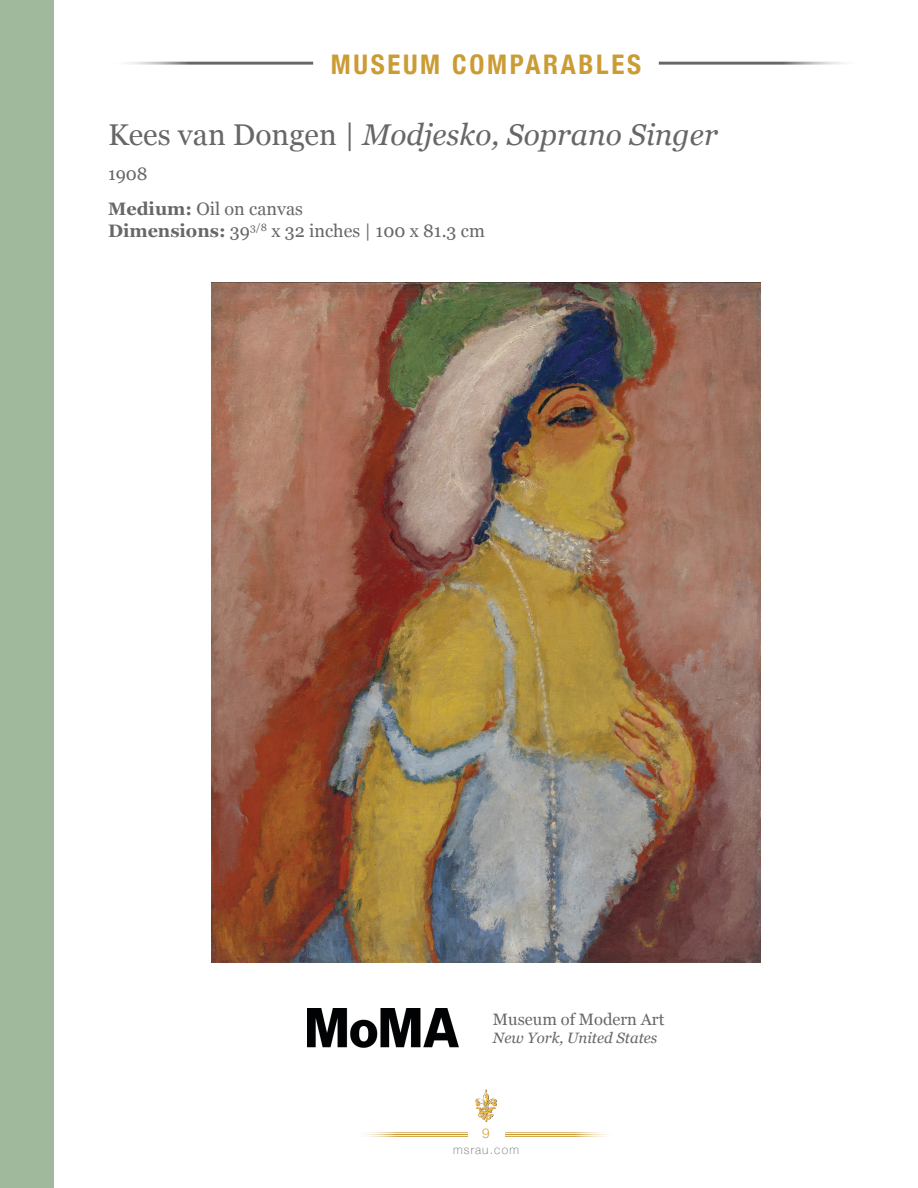
<style>
.page{position:relative;width:918px;height:1188px;background:#fff}
.page>*{position:absolute;margin:0;border:0;box-sizing:border-box;transform-origin:0 0}
.t1{font:italic 30px "Georgia";color:#666767}
.t2{font:700 condensed 27px "Helvetica Neue";letter-spacing:.1em;color:#cb9c35}
.t3{font:18px "Georgia";color:#666767}
.t4{font:16.5px "Georgia";color:#666767}
.t5{font:italic 15px "Georgia";color:#666767}
.t6{font:300 13.5px "Helvetica Neue";color:#cb9c35}
.t7{font:100 12px "Helvetica Neue";letter-spacing:.1em;color:#666767}
.s1{font-style:normal}
.s2{font-weight:700}
</style>
<div class="page">
<svg style="left:378px;top:1133px;width:215px;height:3px"></svg>
<hr style="left:357px;top:1132px;width:258px;height:1px;background:#cb9c35">
<hr style="left:357px;top:1134px;width:258px;height:1px;background:#cb9c35">
<hr style="left:357px;top:1136px;width:258px;height:1px;background:#cb9c35">
<div style="left:468px;top:1124px;width:36px;height:15px;background:#fff"></div>
<img style="left:475px;top:1089px;width:22px;height:32px">
<div style="left:0;top:0;width:54px;height:1188px;background:#a0b99c"></div>
<img style="left:212px;top:282px;width:548px;height:680px">
<hr style="left:108px;top:62px;width:756px;height:3px;background:#666767">
<div style="left:313px;top:36px;width:346px;height:55px;background:#fff;border-radius:14px"></div>
<img style="left:308px;top:1009px;width:151px;height:38px">
<p class="t2" style="left:331px;top:42px;width:312px">MUSEUM COMPARABLES</p>
<p class="t1" style="left:108px;top:113px;width:611px"><span class="s1">Kees van Dongen |</span> Modjesko, Soprano Singer</p>
<p class="t3" style="left:108px;top:161px;width:41px">1908</p>
<p class="t3" style="left:108px;top:196px;width:196px"><span class="s2">Medium:</span> Oil on canvas</p>
<p class="t3" style="left:108px;top:217px;width:378px"><span class="s2">Dimensions:</span> 39<sup>3/8</sup> x 32 inches | 100 x 81.3 cm</p>
<p class="t4" style="left:493px;top:1008px;width:173px">Museum of Modern Art</p>
<p class="t5" style="left:493px;top:1027px;width:166px">New York, United States</p>
<p class="t6" style="left:482px;top:1122px;width:9px">9</p>
<p class="t7" style="left:453px;top:1141px;width:67px">msrau.com</p>
</div>
